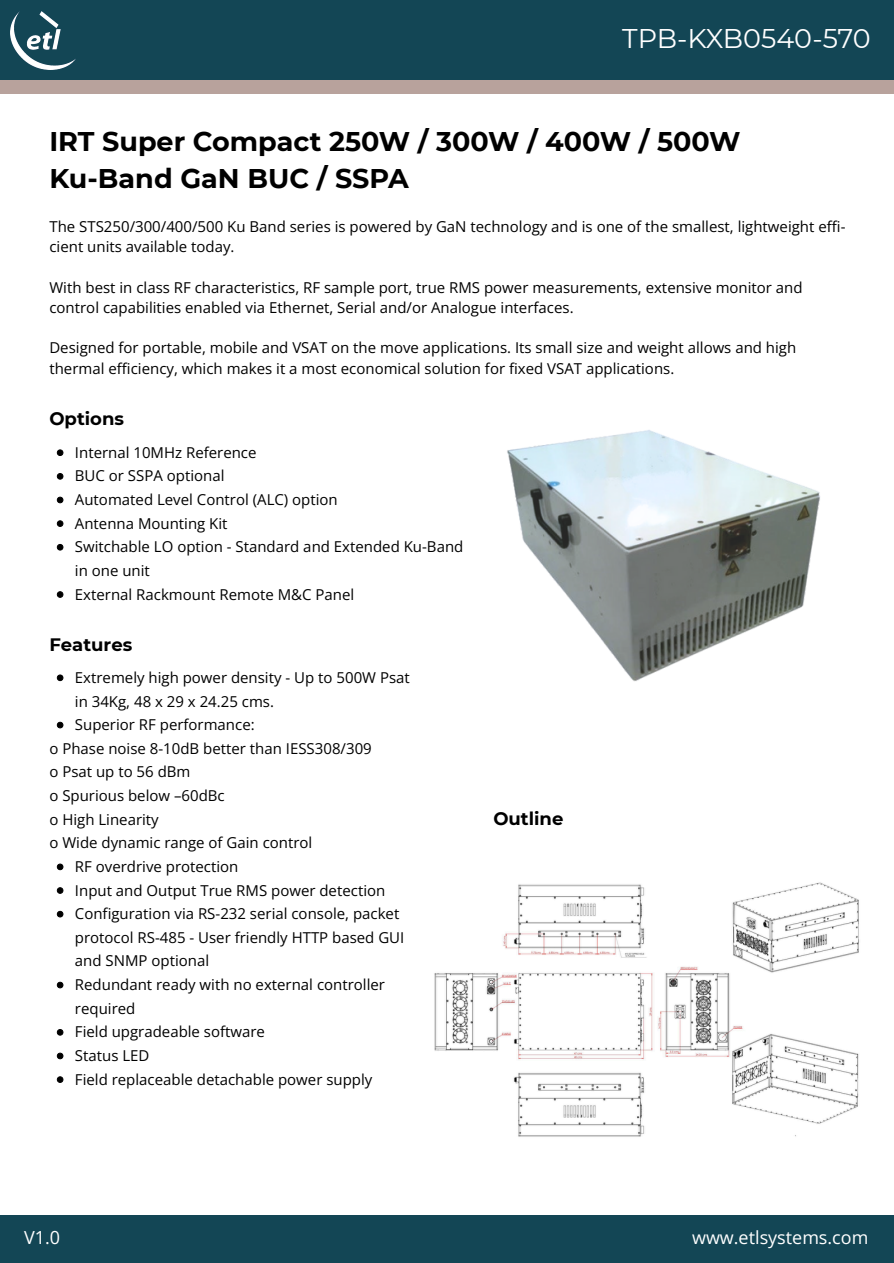
<style>
.page{position:relative;width:894px;height:1263px;background:#fff}
.page>*{position:absolute;margin:0;border:0;box-sizing:border-box;transform-origin:0 0}
.t1{font:700 27px/37.2px "Montserrat";color:#000}
.t2{font:27px "Montserrat";letter-spacing:-.005em;color:#fff}
.t3{font:18px "Open Sans";color:#fff}
.t4{font:700 18px "Montserrat";color:#000}
.t5{font:15px/23.7px "Open Sans";color:#000}
</style>
<div class="page">
<div style="left:0;top:0;width:894px;height:93px;background:#b8a29c"></div>
<div style="left:0;top:0;width:894px;height:80px;background:#134655"></div>
<div style="left:0;top:1215px;width:894px;height:48px;background:#134655"></div>
<img style="left:11px;top:11px;width:65px;height:59px">
<img style="left:507px;top:430px;width:313px;height:252px">
<img style="left:434px;top:882px;width:425px;height:255px">
<svg style="left:57px;top:674px;width:7px;height:7px"></svg>
<svg style="left:57px;top:722px;width:7px;height:7px"></svg>
<svg style="left:57px;top:863px;width:7px;height:7px"></svg>
<svg style="left:57px;top:887px;width:7px;height:7px"></svg>
<svg style="left:57px;top:911px;width:7px;height:7px"></svg>
<svg style="left:57px;top:982px;width:7px;height:7px"></svg>
<svg style="left:57px;top:1029px;width:7px;height:7px"></svg>
<svg style="left:57px;top:1052px;width:7px;height:8px"></svg>
<svg style="left:57px;top:1076px;width:7px;height:7px"></svg>
<svg style="left:57px;top:449px;width:7px;height:7px"></svg>
<svg style="left:57px;top:473px;width:7px;height:7px"></svg>
<svg style="left:57px;top:496px;width:7px;height:8px"></svg>
<svg style="left:57px;top:520px;width:7px;height:7px"></svg>
<svg style="left:57px;top:544px;width:7px;height:7px"></svg>
<svg style="left:57px;top:591px;width:7px;height:7px"></svg>
<p class="t2" style="left:622px;top:22px;width:250px">TPB-KXB0540-570</p>
<h5 class="t1" style="left:49px;top:123px;width:693px">IRT Super Compact 250W / 300W / 400W / 500W<br>Ku-Band GaN BUC / SSPA</h5>
<p class="t5" style="left:49px;top:216px;width:798px;line-height:20.2px">The STS250/300/400/500 Ku Band series is powered by GaN technology and is one of the smallest, lightweight effi&shy;cient units available today.</p>
<h4 class="t5" style="left:49px;top:277px;width:755px;line-height:20.2px">With best in class RF characteristics, RF sample port, true RMS power measurements, extensive monitor and control capabilities enabled via Ethernet, Serial and/or Analogue interfaces.</h4>
<p class="t5" style="left:49px;top:337px;width:748px;line-height:20.2px">Designed for portable, mobile and VSAT on the move applications. Its small size and weight allows and high thermal efficiency, which makes it a most economical solution for fixed VSAT applications.</p>
<p class="t4" style="left:49px;top:408px;width:76px">Options</p>
<p class="t5" style="left:75px;top:440px;width:183px">Internal 10MHz Reference</p>
<p class="t5" style="left:75px;top:464px;width:151px">BUC or SSPA optional</p>
<p class="t5" style="left:75px;top:487px;width:264px">Automated Level Control (ALC) option</p>
<h4 class="t5" style="left:75px;top:511px;width:154px">Antenna Mounting Kit</h4>
<p class="t5" style="left:75px;top:535px;width:390px">Switchable LO option - Standard and Extended Ku-Band in one unit</p>
<h3 class="t5" style="left:75px;top:582px;width:281px">External Rackmount Remote M&amp;C Panel</h3>
<p class="t4" style="left:49px;top:633px;width:84px">Features</p>
<p class="t5" style="left:75px;top:665px;width:336px">Extremely high power density - Up to 500W Psat in 34Kg, 48 x 29 x 24.25 cms.</p>
<p class="t5" style="left:75px;top:712px;width:181px">Superior RF performance:</p>
<h4 class="t5" style="left:49px;top:736px;width:324px">o Phase noise 8-10dB better than IESS308/309</h4>
<p class="t5" style="left:49px;top:760px;width:143px">o Psat up to 56 dBm</p>
<p class="t5" style="left:49px;top:783px;width:177px">o Spurious below –60dBc</p>
<p class="t5" style="left:49px;top:807px;width:111px">o High Linearity</p>
<p class="t5" style="left:49px;top:831px;width:264px">o Wide dynamic range of Gain control</p>
<p class="t5" style="left:75px;top:854px;width:165px">RF overdrive protection</p>
<p class="t5" style="left:75px;top:878px;width:312px">Input and Output True RMS power detection</p>
<p class="t5" style="left:75px;top:902px;width:331px">Configuration via RS-232 serial console, packet protocol RS-485 - User friendly HTTP based GUI and SNMP optional</p>
<p class="t5" style="left:75px;top:972px;width:312px">Redundant ready with no external controller required</p>
<p class="t5" style="left:75px;top:1020px;width:192px">Field upgradeable software</p>
<p class="t5" style="left:75px;top:1043px;width:76px">Status LED</p>
<p class="t5" style="left:75px;top:1067px;width:299px">Field replaceable detachable power supply</p>
<p class="t4" style="left:493px;top:808px;width:72px">Outline</p>
<p class="t3" style="left:24px;top:1224px;width:38px">V1.0</p>
<p class="t3" style="left:692px;top:1224px;width:178px">www.etlsystems.com</p>
</div>
